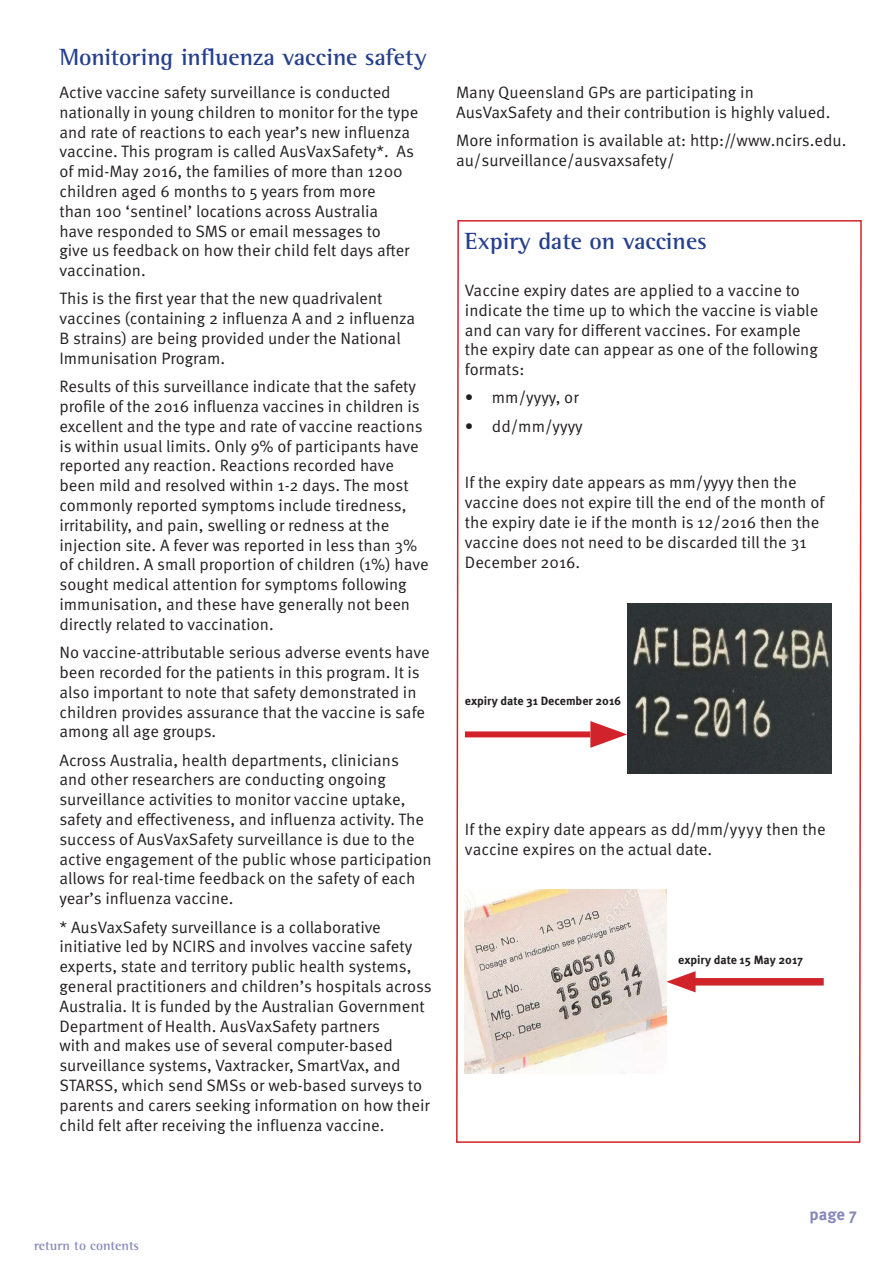
<style>
.page{position:relative;width:893px;height:1263px;background:#fff}
.page>*{position:absolute;margin:0;border:0;box-sizing:border-box;transform-origin:0 0}
.Lev_2_Underline_head{font:700 24px "Rotis Semi Serif Pro";color:#253f8e}
.Main_paragraph_style{font:16.5px/19.8px "Meta OT Norm";color:#231f20}
.t1{font:700 16.5px "Meta OT";color:#8688ba}
.t2{font:700 13.5px "Rotis Semi Serif Pro";color:#8688ba}
.Main_paragraph_style-2{font:700 12px "Meta OT";color:#231f20}
</style>
<div class="page">
<svg style="left:456px;top:220px;width:406px;height:923px"></svg>
<p class="Lev_2_Underline_head" style="left:59px;top:42px;width:369px">Monitoring influenza vaccine safety</p>
<p class="Main_paragraph_style" style="left:59px;top:83px;width:360px">Active vaccine safety surveillance is conducted nationally in young children to monitor for the type and rate of reactions to each year’s new influenza vaccine. This program is called AusVaxSafety*. As of mid-May 2016, the families of more than 1200 children aged 6 months to 5 years from more<br>than 100 ‘sentinel’ locations across Australia<br>have responded to SMS or email messages to<br>give us feedback on how their child felt days after vaccination.</p>
<p class="Main_paragraph_style" style="left:59px;top:289px;width:357px">This is the first year that the new quadrivalent vaccines (containing 2 influenza A and 2 influenza B strains) are being provided under the National Immunisation Program.</p>
<p class="Main_paragraph_style" style="left:59px;top:377px;width:371px">Results of this surveillance indicate that the safety profile of the 2016 influenza vaccines in children is excellent and the type and rate of vaccine reactions is within usual limits. Only 9% of participants have reported any reaction. Reactions recorded have been mild and resolved within 1-2 days. The most commonly reported symptoms include tiredness, irritability, and pain, swelling or redness at the injection site. A fever was reported in less than 3% of children. A small proportion of children (1%) have sought medical attention for symptoms following immunisation, and these have generally not been directly related to vaccination.</p>
<p class="Main_paragraph_style" style="left:59px;top:643px;width:372px">No vaccine-attributable serious adverse events have been recorded for the patients in this program. It is also important to note that safety demonstrated in children provides assurance that the vaccine is safe among all age groups.</p>
<p class="Main_paragraph_style" style="left:59px;top:750px;width:374px">Across Australia, health departments, clinicians<br>and other researchers are conducting ongoing surveillance activities to monitor vaccine uptake, safety and effectiveness, and influenza activity. The success of AusVaxSafety surveillance is due to the active engagement of the public whose participation allows for real-time feedback on the safety of each year’s influenza vaccine.</p>
<p class="Main_paragraph_style" style="left:59px;top:917px;width:374px">* AusVaxSafety surveillance is a collaborative initiative led by NCIRS and involves vaccine safety experts, state and territory public health systems, general practitioners and children’s hospitals across Australia. It is funded by the Australian Government Department of Health. AusVaxSafety partners<br>with and makes use of several computer-based surveillance systems, Vaxtracker, SmartVax, and STARSS, which send SMSs or web-based surveys to parents and carers seeking information on how their child felt after receiving the influenza vaccine.</p>
<p class="Main_paragraph_style" style="left:456px;top:83px;width:376px">Many Queensland GPs are participating in<br>AusVaxSafety and their contribution is highly valued.</p>
<p class="Main_paragraph_style" style="left:456px;top:131px;width:392px">More information is available at: http://www.ncirs.edu. au/surveillance/ausvaxsafety/</p>
<p class="Lev_2_Underline_head" style="left:465px;top:226px;width:243px">Expiry date on vaccines</p>
<p class="Main_paragraph_style" style="left:465px;top:280px;width:355px">Vaccine expiry dates are applied to a vaccine to indicate the time up to which the vaccine is viable and can vary for different vaccines. For example the expiry date can appear as one of the following formats:</p>
<p class="Main_paragraph_style" style="left:465px;top:388px;width:115px">• mm/yyyy, or</p>
<p class="Main_paragraph_style" style="left:465px;top:416px;width:119px">• dd/mm/yyyy</p>
<p class="Main_paragraph_style" style="left:465px;top:473px;width:361px">If the expiry date appears as mm/yyyy then the vaccine does not expire till the end of the month of the expiry date ie if the month is 12/2016 then the vaccine does not need to be discarded till the 31<br>December 2016.</p>
<p class="Main_paragraph_style-2" style="left:465px;top:693px;width:158px">expiry date 31 December 2016</p>
<p class="Main_paragraph_style" style="left:465px;top:819px;width:362px">If the expiry date appears as dd/mm/yyyy then the vaccine expires on the actual date.</p>
<p class="Main_paragraph_style-2" style="left:678px;top:952px;width:126px">expiry date 15 May 2017</p>
<p class="t2" style="left:34px;top:1237px;width:106px">return to contents</p>
<p class="t1" style="left:810px;top:1204px;width:49px">page 7</p>
</div>
